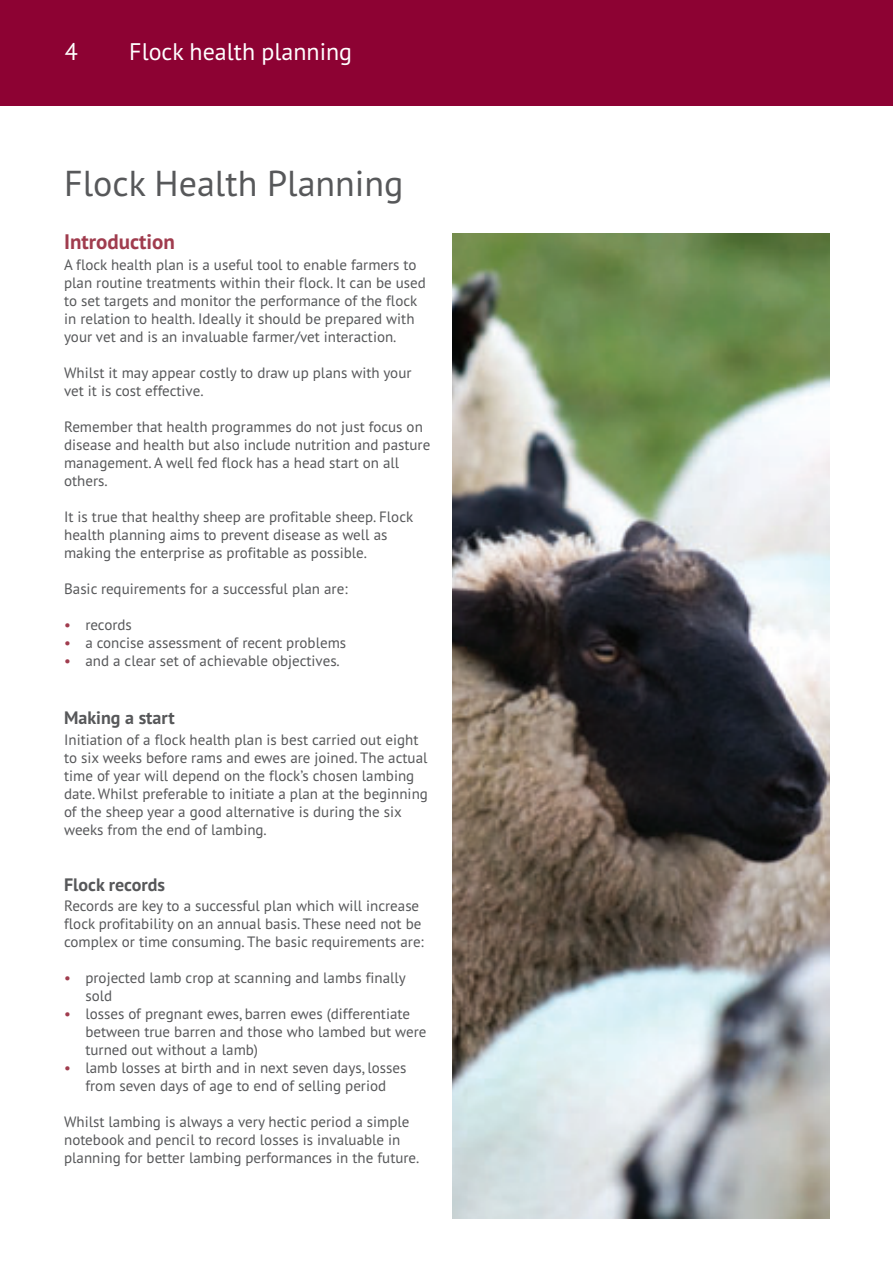
<style>
.page{position:relative;width:893px;height:1263px;background:#fff}
.page>*{position:absolute;margin:0;border:0;box-sizing:border-box;transform-origin:0 0}
.t1{font:36px "PT Sans";color:#57585a}
.t2{font:24px "PT Sans";color:#fff}
.t3{font:700 21px "PT Sans";color:#a03c4e}
.t4{font:700 18px "PT Sans";color:#57585a}
.t5{font:15px/18px "PT Sans";color:#57585a}
.s1{color:#a03c4e}
</style>
<div class="page">
<div style="left:0;top:0;width:892px;height:105px;background:#8d0233"></div>
<img style="left:452px;top:233px;width:377px;height:985px">
<h2 class="t2" style="left:65px;top:36px;width:15px">4</h2>
<h2 class="t2" style="left:129px;top:36px;width:224px">Flock health planning</h2>
<h1 class="t1" style="left:64px;top:160px;width:341px">Flock Health Planning</h1>
<h3 class="t3" style="left:64px;top:227px;width:112px">Introduction</h3>
<p class="t5" style="left:64px;top:255px;width:363px">A flock health plan is a useful tool to enable farmers to plan routine treatments within their flock. It can be used to set targets and monitor the performance of the flock in relation to health. Ideally it should be prepared with your vet and is an invaluable farmer/vet interaction.</p>
<p class="t5" style="left:64px;top:363px;width:349px">Whilst it may appear costly to draw up plans with your vet it is cost effective.</p>
<p class="t5" style="left:64px;top:417px;width:368px">Remember that health programmes do not just focus on disease and health but also include nutrition and pasture management. A well fed flock has a head start on all others.</p>
<p class="t5" style="left:64px;top:507px;width:350px">It is true that healthy sheep are profitable sheep. Flock health planning aims to prevent disease as well as making the enterprise as profitable as possible.</p>
<p class="t5" style="left:64px;top:579px;width:285px">Basic requirements for a successful plan are:</p>
<p class="t5" style="left:64px;top:615px;width:69px"><span class="s1">•</span> records</p>
<p class="t5" style="left:64px;top:633px;width:283px"><span class="s1">•</span> a concise assessment of recent problems</p>
<p class="t5" style="left:64px;top:651px;width:277px"><span class="s1">•</span> and a clear set of achievable objectives.</p>
<p class="t4" style="left:64px;top:706px;width:112px">Making a start</p>
<p class="t5" style="left:64px;top:730px;width:365px">Initiation of a flock health plan is best carried out eight to six weeks before rams and ewes are joined. The actual time of year will depend on the flock’s chosen lambing date. Whilst preferable to initiate a plan at the beginning of the sheep year a good alternative is during the six weeks from the end of lambing.</p>
<p class="t4" style="left:64px;top:873px;width:102px">Flock records</p>
<p class="t5" style="left:64px;top:896px;width:361px">Records are key to a successful plan which will increase flock profitability on an annual basis. These need not be complex or time consuming. The basic requirements are:</p>
<p class="t5" style="left:85px;top:968px;width:322px;text-indent:-21px"><span class="s1">•</span> projected lamb crop at scanning and lambs finally sold</p>
<p class="t5" style="left:85px;top:1004px;width:342px;text-indent:-21px"><span class="s1">•</span> losses of pregnant ewes, barren ewes (differentiate between true barren and those who lambed but were turned out without a lamb)</p>
<p class="t5" style="left:64px;top:1058px;width:344px;text-align:center"><span class="s1">•</span> lamb losses at birth and in next seven days, losses from seven days of age to end of selling period</p>
<p class="t5" style="left:64px;top:1112px;width:357px">Whilst lambing is always a very hectic period a simple notebook and pencil to record losses is invaluable in planning for better lambing performances in the future.</p>
</div>
